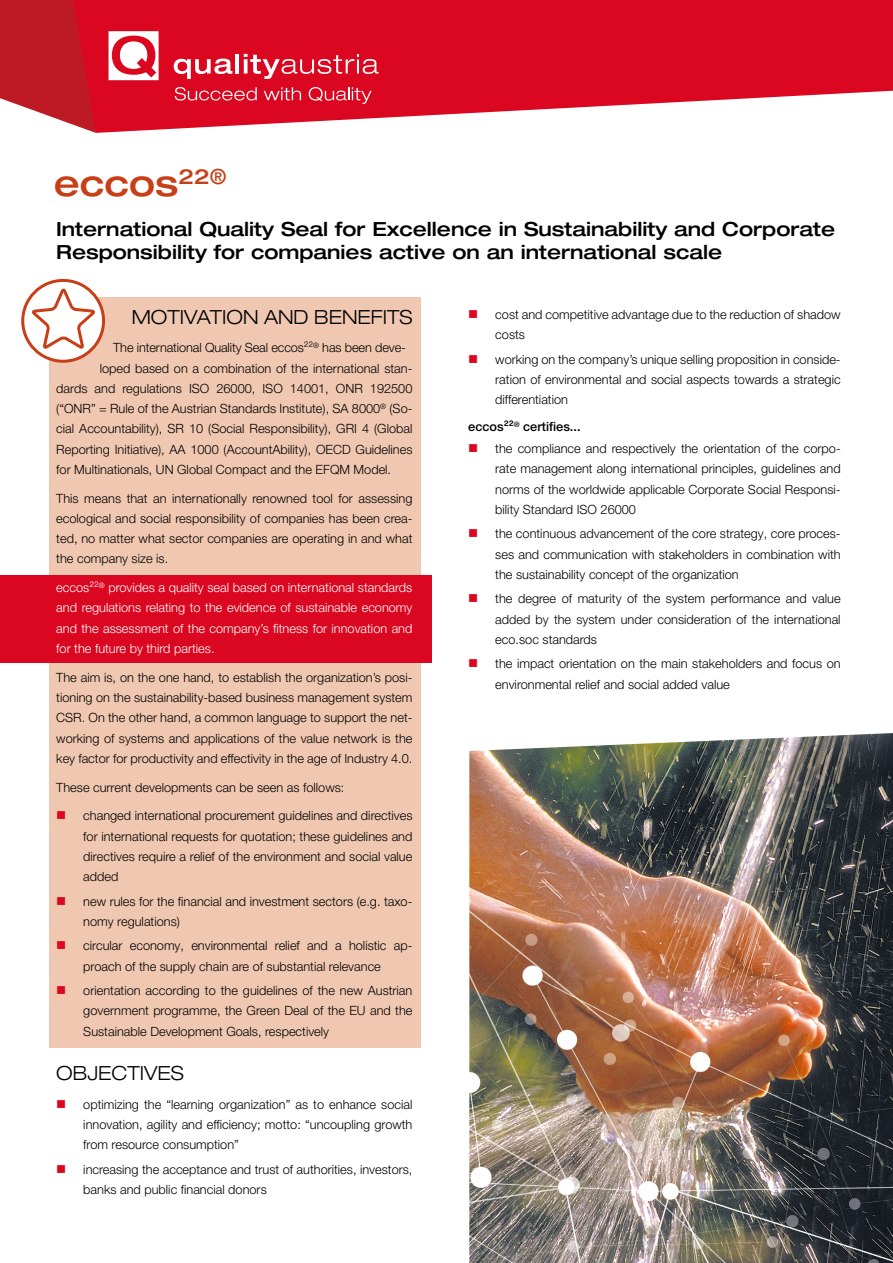
<style>
.page{position:relative;width:893px;height:1263px;background:#fff}
.page>*{position:absolute;margin:0;border:0;box-sizing:border-box;transform-origin:0 0}
.t1{font:500 expanded 36px "Helvetica Neue LT Pro";color:#c83f17}
.t2{font:500 expanded 19.5px/23.4px "Helvetica Neue LT Pro";color:#000}
.t3{font:300 expanded 19.5px "Helvetica Neue LT Pro";color:#000}
.t4{font:300 12.75px/20.2px "Helvetica Neue LT Pro";color:#000;text-align:justify}
.t5{font:300 12.75px/20.2px "Helvetica Neue LT Pro";color:#fff;text-align:justify}
.s1{font-weight:500}
</style>
<div class="page">
<svg style="left:0;top:0;width:71px;height:124px;background:#c4313b"></svg>
<svg style="left:71px;top:0;width:822px;height:133px;fill:#db0720"></svg>
<svg style="left:174px;top:59px;width:58px;height:20px"></svg>
<hr style="left:235px;top:54px;width:4px;height:19px;background:#fff">
<svg style="left:244px;top:54px;width:135px;height:25px;background:#e23e51"></svg>
<svg style="left:109px;top:31px;width:50px;height:49px"></svg>
<svg style="left:175px;top:87px;width:82px;height:14px"></svg>
<svg style="left:264px;top:87px;width:37px;height:13px"></svg>
<svg style="left:309px;top:87px;width:62px;height:17px"></svg>
<div style="left:49px;top:297px;width:372px;height:750px;background:#f0c8b1"></div>
<div style="left:24px;top:281px;width:78px;height:79px;background:#fff;border-radius:50%"></div>
<div style="left:0;top:575px;width:432px;height:87px;background:#db0720"></div>
<svg style="left:30px;top:287px;width:66px;height:64px"></svg>
<div style="left:21px;top:279px;width:84px;height:84px;border:3px solid #c83f17;border-radius:50%"></div>
<img style="left:469px;top:733px;width:424px;height:530px">
<h1 class="t1" style="left:54px;top:160px;width:174px">eccos<sup>22®</sup></h1>
<h2 class="t2" style="left:56px;top:216px;width:781px">International Quality Seal for Excellence in Sustainability and Corporate<br>Responsibility for companies active on an international scale</h2>
<h2 class="t3" style="left:132px;top:305px;width:282px">MOTIVATION AND BENEFITS</h2>
<p class="t4" style="left:113px;top:337px;width:294px">The international Quality Seal eccos²²<sup>®</sup> has been deve-</p>
<p class="t4" style="left:100px;top:358px;width:314px">loped based on a combination of the international stan-</p>
<p class="t4" style="left:56px;top:378px;width:358px">dards and regulations ISO 26000, ISO 14001, ONR 192500</p>
<p class="t4" style="left:56px;top:398px;width:358px">(“ONR” = Rule of the Austrian Standards Institute), SA 8000<sup>®</sup> (So-</p>
<p class="t4" style="left:56px;top:418px;width:358px">cial Accountability), SR 10 (Social Responsibility), GRI 4 (Global</p>
<p class="t4" style="left:56px;top:439px;width:358px">Reporting Initiative), AA 1000 (AccountAbility), OECD Guidelines</p>
<p class="t4" style="left:56px;top:459px;width:336px">for Multinationals, UN Global Compact and the EFQM Model.</p>
<p class="t4" style="left:56px;top:488px;width:358px">This means that an internationally renowned tool for assessing ecological and social responsibility of companies has been crea&shy;ted, no matter what sector companies are operating in and what the company size is.</p>
<p class="t5" style="left:56px;top:577px;width:358px">eccos²²<sup>®</sup> provides a quality seal based on international standards and regulations relating to the evidence of sustainable economy and the assessment of the company’s fitness for innovation and for the future by third parties.</p>
<p class="t4" style="left:56px;top:667px;width:358px">The aim is, on the one hand, to establish the organization’s posi&shy;tioning on the sustainability-based business management system CSR. On the other hand, a common language to support the net&shy;working of systems and applications of the value network is the key factor for productivity and effectivity in the age of Industry 4.0.</p>
<p class="t4" style="left:56px;top:776px;width:290px">These current developments can be seen as follows:</p>
<p class="t4" style="left:83px;top:805px;width:331px">changed international procurement guidelines and directives for international requests for quotation; these guidelines and directives require a relief of the environment and social value added</p>
<p class="t4" style="left:83px;top:891px;width:331px">new rules for the financial and investment sectors (e.g. taxo&shy;nomy regulations)</p>
<p class="t4" style="left:83px;top:935px;width:331px">circular economy, environmental relief and a holistic ap&shy;proach of the supply chain are of substantial relevance</p>
<p class="t4" style="left:83px;top:980px;width:331px">orientation according to the guidelines of the new Austrian government programme, the Green Deal of the EU and the Sustainable Development Goals, respectively</p>
<h2 class="t3" style="left:56px;top:1061px;width:129px">OBJECTIVES</h2>
<p class="t4" style="left:83px;top:1094px;width:331px">optimizing the “learning organization” as to enhance social innovation, agility and efficiency; motto: “uncoupling growth from resource consumption”</p>
<p class="t4" style="left:83px;top:1159px;width:331px">increasing the acceptance and trust of authorities, investors, banks and public financial donors</p>
<p class="t4" style="left:495px;top:304px;width:347px">cost and competitive advantage due to the reduction of shadow costs</p>
<p class="t4" style="left:495px;top:349px;width:347px">working on the company’s unique selling proposition in conside&shy;ration of environmental and social aspects towards a strategic differentiation</p>
<p class="t4" style="left:495px;top:416px;width:347px;line-height:21.8px;text-indent:-27px"><span class="s1">eccos²²</span><sup>®</sup> <span class="s1">certifies...<br></span>the compliance and respectively the orientation of the corpo-</p>
<p class="t4" style="left:495px;top:458px;width:347px">rate management along international principles, guidelines and norms of the worldwide applicable Corporate Social Responsi&shy;bility Standard ISO 26000</p>
<p class="t4" style="left:495px;top:523px;width:347px">the continuous advancement of the core strategy, core proces&shy;ses and communication with stakeholders in combination with the sustainability concept of the organization</p>
<p class="t4" style="left:495px;top:588px;width:347px">the degree of maturity of the system performance and value added by the system under consideration of the international eco.soc standards</p>
<p class="t4" style="left:495px;top:653px;width:347px">the impact orientation on the main stakeholders and focus on environmental relief and social added value</p>
</div>
